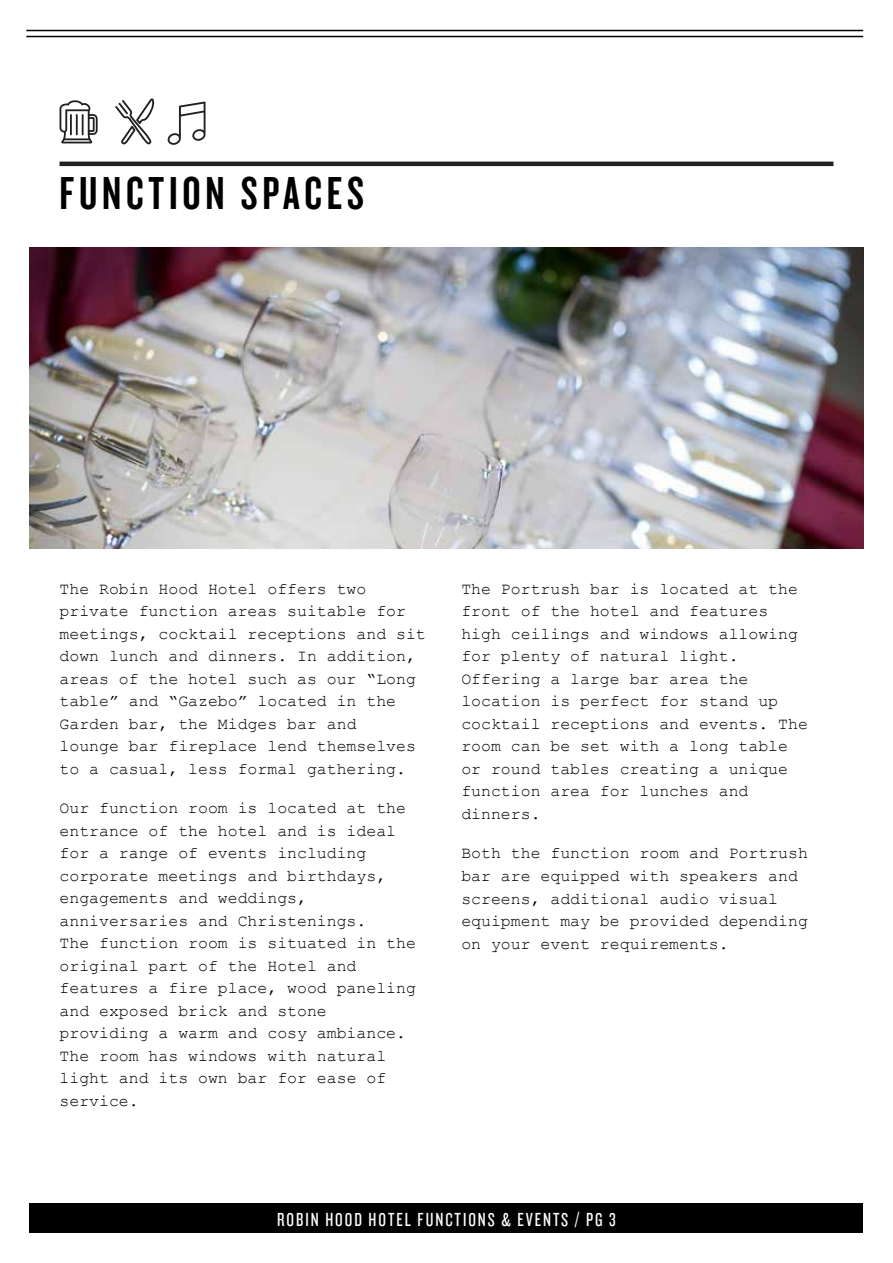
<style>
.page{position:relative;width:893px;height:1263px;background:#fff}
.page>*{position:absolute;margin:0;border:0;box-sizing:border-box;transform-origin:0 0}
.t1{font:48px "Knockout HTF48 Featherweight";letter-spacing:.1em;color:#000}
.t2{font:19.5px "Knockout HTF28 Junior Featherwt";letter-spacing:.1em;color:#fff}
.t3{font:16.5px/22.5px "Courier New";color:#000}
</style>
<div class="page">
<div style="left:30px;top:1203px;width:833px;height:29px;background:#000"></div>
<hr style="left:26px;top:30px;width:837px;height:1px;background:#000">
<hr style="left:26px;top:36px;width:837px;height:1px;background:#000">
<hr style="left:60px;top:162px;width:773px;height:4px;background:#221f20">
<img style="left:30px;top:247px;width:833px;height:302px">
<svg style="left:60px;top:100px;width:38px;height:43px"></svg>
<svg style="left:115px;top:98px;width:40px;height:46px"></svg>
<svg style="left:167px;top:102px;width:39px;height:43px"></svg>
<h1 class="t1" style="left:60px;top:169px;width:306px">FUNCTION SPACES</h1>
<p class="t3" style="left:60px;top:577px;width:368px">The Robin Hood Hotel offers two private function areas suitable for meetings, cocktail receptions and sit down lunch and dinners. In addition, areas of the hotel such as our “Long table” and “Gazebo” located in the Garden bar, the Midges bar and<br>lounge bar fireplace lend themselves to a casual, less formal gathering.</p>
<p class="t3" style="left:60px;top:796px;width:358px">Our function room is located at the entrance of the hotel and is ideal for a range of events including corporate meetings and birthdays, engagements and weddings, anniversaries and Christenings.<br>The function room is situated in the original part of the Hotel and features a fire place, wood paneling and exposed brick and stone providing a warm and cosy ambiance.<br>The room has windows with natural light and its own bar for ease of service.</p>
<p class="t3" style="left:461px;top:577px;width:348px">The Portrush bar is located at the front of the hotel and features high ceilings and windows allowing for plenty of natural light.<br>Offering a large bar area the location is perfect for stand up cocktail receptions and events. The room can be set with a long table or round tables creating a unique function area for lunches and dinners.</p>
<p class="t3" style="left:461px;top:841px;width:348px">Both the function room and Portrush bar are equipped with speakers and screens, additional audio visual equipment may be provided depending on your event requirements.</p>
<p class="t2" style="left:277px;top:1209px;width:340px">ROBIN HOOD HOTEL FUNCTIONS &amp; EVENTS / PG 3</p>
</div>
